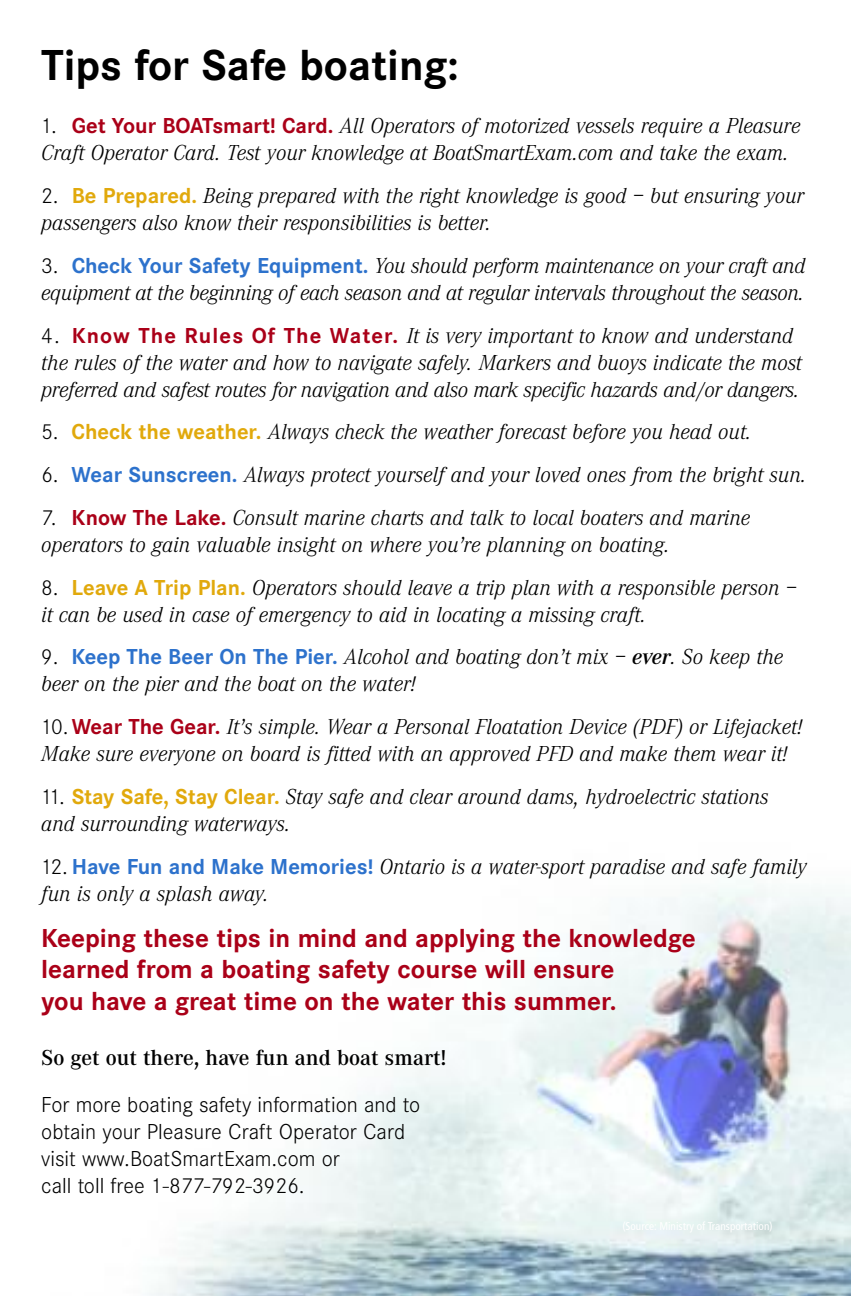
<style>
.page{position:relative;width:851px;height:1296px;background:#fff}
.page>*{position:absolute;margin:0;border:0;box-sizing:border-box;transform-origin:0 0}
.t1{font:700 45px "Corporate S";color:#000}
.t2{font:700 27px/31.5px "Corporate S";color:#aa0018}
.t3{font:italic 300 22.5px/27px "Corporate A";color:#000}
.t4{font:300 22.5px/27px "Corporate S";color:#000}
.t5{font:600 22.5px "Corporate A";color:#000}
.s1{font-family:"Corporate S";font-style:normal}
.s2{font-family:"Corporate S";font-weight:700;font-style:normal;color:#aa0018}
.s3{font-family:"Corporate S";font-weight:700;font-style:normal;color:#e1a90c}
.s4{font-family:"Corporate S";font-weight:700;font-style:normal;color:#2d72cc}
.s5{font-weight:600}
</style>
<div class="page">
<img style="left:149px;top:888px;width:701px;height:408px">
<h1 class="t1" style="left:41px;top:39px;width:419px">Tips for Safe boating:</h1>
<p class="t3" style="left:41px;top:112px;width:760px"><span class="s1">1.</span> <span class="s2">Get Your BOATsmart! Card.</span> All Operators of motorized vessels require a Pleasure<br>Craft Operator Card. Test your knowledge at BoatSmartExam.com and take the exam.</p>
<p class="t3" style="left:41px;top:182px;width:764px"><span class="s1">2.</span> <span class="s3">Be Prepared.</span> Being prepared with the right knowledge is good – but ensuring your passengers also know their responsibilities is better.</p>
<p class="t3" style="left:41px;top:252px;width:765px"><span class="s1">3.</span> <span class="s4">Check Your Safety Equipment.</span> You should perform maintenance on your craft and equipment at the beginning of each season and at regular intervals throughout the season.</p>
<p class="t3" style="left:41px;top:321px;width:762px"><span class="s1">4.</span> <span class="s2">Know The Rules Of The Water.</span> It is very important to know and understand the rules of the water and how to navigate safely. Markers and buoys indicate the most preferred and safest routes for navigation and also mark specific hazards and/or dangers.</p>
<p class="t3" style="left:41px;top:418px;width:711px"><span class="s1">5.</span> <span class="s3">Check the weather.</span> Always check the weather forecast before you head out.</p>
<p class="t3" style="left:41px;top:461px;width:766px"><span class="s1">6.</span> <span class="s4">Wear Sunscreen.</span> Always protect yourself and your loved ones from the bright sun.</p>
<p class="t3" style="left:41px;top:504px;width:710px"><span class="s1">7.</span> <span class="s2">Know The Lake.</span> Consult marine charts and talk to local boaters and marine operators to gain valuable insight on where you’re planning on boating.</p>
<p class="t3" style="left:41px;top:573px;width:757px"><span class="s1">8.</span> <span class="s3">Leave A Trip Plan.</span> Operators should leave a trip plan with a responsible person – it can be used in case of emergency to aid in locating a missing craft.</p>
<p class="t3" style="left:41px;top:643px;width:743px"><span class="s1">9.</span> <span class="s4">Keep The Beer On The Pier.</span> Alcohol and boating don’t mix – <span class="s5">ever</span>. So keep the beer on the pier and the boat on the water!</p>
<p class="t3" style="left:41px;top:713px;width:762px"><span class="s1">10.</span><span class="s2">Wear The Gear.</span> It’s simple. Wear a Personal Floatation Device (PDF) or Lifejacket!<br>Make sure everyone on board is fitted with an approved PFD and make them wear it!</p>
<p class="t3" style="left:41px;top:783px;width:728px"><span class="s1">11.</span> <span class="s3">Stay Safe, Stay Clear.</span> Stay safe and clear around dams, hydroelectric stations and surrounding waterways.</p>
<p class="t3" style="left:41px;top:852px;width:766px"><span class="s1">12.</span> <span class="s4">Have Fun and Make Memories!</span> Ontario is a water-sport paradise and safe family fun is only a splash away.</p>
<p class="t2" style="left:41px;top:922px;width:655px">Keeping these tips in mind and applying the knowledge learned from a boating safety course will ensure<br>you have a great time on the water this summer.</p>
<p class="t5" style="left:41px;top:1044px;width:407px">So get out there, have fun and boat smart!</p>
<p class="t4" style="left:41px;top:1091px;width:380px">For more boating safety information and to obtain your Pleasure Craft Operator Card visit www.BoatSmartExam.com or<br>call toll free 1-877-792-3926.</p>
</div>
